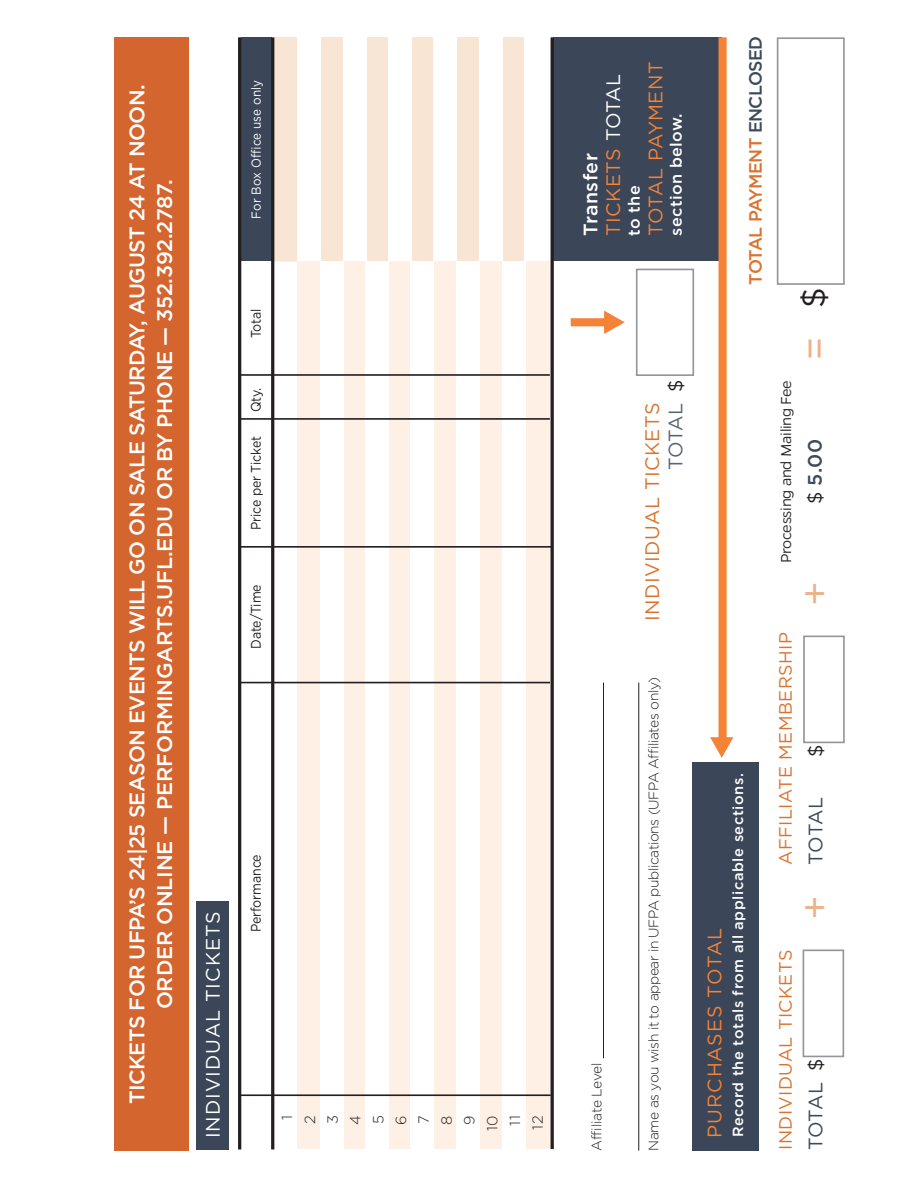
<style>
.page{position:relative;width:918px;height:1188px;background:#fff}
.page>*{position:absolute;margin:0;border:0;box-sizing:border-box;transform-origin:0 0}
.t1{font:39px "Gotham HTF";color:#ecb289}
.t2{font:500 21.15px/27.6px "Gotham HTF";letter-spacing:-.03em;color:#fff;text-align:center}
.t3{font:500 19.5px/22.8px "Gotham HTF";letter-spacing:.025em;color:#fff}
.t4{font:19.5px "Gotham HTF";letter-spacing:.05em;color:#fff}
.t5{font:19.5px "Gotham HTF";letter-spacing:.025em;color:#d97430}
.t6{font:19.5px "Gotham HTF";letter-spacing:.05em;color:#f48237}
.t7{font:19.5px "Gotham HTF";color:#f48237}
.t8{font:19.5px "Gotham HTF";letter-spacing:-.025em;color:#3f495a}
.t9{font:19.5px "Gotham HTF";letter-spacing:-.025em;color:#5b6374}
.t10{font:500 19.5px "Gotham HTF";color:#3f495a}
.t11{font:19.5px "Gotham HTF";color:#231f20}
.t12{font:17.85px "Gotham HTF";letter-spacing:.025em;color:#d97430}
.t13{font:500 17.85px "Gotham HTF";letter-spacing:-.03em;color:#d97430}
.t14{font:300 16.35px "Gentona";letter-spacing:-.02em;color:#231f20}
.t15{font:500 16.35px "Gotham HTF";letter-spacing:.025em;color:#fff}
.t16{font:500 14.7px "Gotham HTF";letter-spacing:.04em;color:#fff}
.t17{font:300 14.7px/22.8px "Gotham HTF";color:#231f20;text-align:right}
.t18{font:300 13.8px "Gotham HTF";letter-spacing:-.03em;color:#231f20}
.t19{font:13.8px "Gotham HTF";letter-spacing:-.01em;color:#231f20;scale:.9 1}
.t20{font:13.05px "Gotham HTF";letter-spacing:.01em;color:#fff;scale:.9 1}
.s1{font-weight:400;color:#f48237}
.s2{font-weight:400}
.s3{color:#231f20}
.s4{color:#3f495a}
.s5{font-size:32.55px;color:#231f20}
.s6{font-weight:400;color:#231f20}
</style>
<div class="page">
<div style="left:554px;top:37px;width:168px;height:224px;background:#3b4658"></div>
<div style="left:272px;top:261px;width:279px;height:888px;background:#fef0e5"></div>
<div style="left:274px;top:262px;width:23px;height:912px;background:#fff"></div>
<div style="left:320px;top:261px;width:24px;height:913px;background:#fff"></div>
<div style="left:366px;top:261px;width:23px;height:913px;background:#fff"></div>
<div style="left:411px;top:261px;width:23px;height:913px;background:#fff"></div>
<div style="left:456px;top:261px;width:23px;height:913px;background:#fff"></div>
<div style="left:502px;top:261px;width:23px;height:913px;background:#fff"></div>
<div style="left:273px;top:37px;width:275px;height:224px;background:#f9e5d4"></div>
<div style="left:241px;top:37px;width:31px;height:224px;background:#3b4658"></div>
<hr style="left:239px;top:682px;width:311px;height:1px;background:#231f20">
<hr style="left:239px;top:546px;width:312px;height:2px;background:#231f20">
<hr style="left:238px;top:418px;width:312px;height:2px;background:#231f20">
<hr style="left:239px;top:374px;width:311px;height:2px;background:#231f20">
<hr style="left:241px;top:1094px;width:310px;height:2px;background:#231f20">
<hr style="left:271px;top:37px;width:3px;height:1112px;background:#231f20">
<hr style="left:238px;top:37px;width:3px;height:1112px;background:#231f20">
<div style="left:297px;top:37px;width:24px;height:224px;background:#fff"></div>
<div style="left:343px;top:37px;width:24px;height:224px;background:#fff"></div>
<div style="left:388px;top:37px;width:24px;height:224px;background:#fff"></div>
<div style="left:433px;top:37px;width:24px;height:224px;background:#fff"></div>
<div style="left:479px;top:37px;width:24px;height:224px;background:#fff"></div>
<div style="left:524px;top:37px;width:24px;height:224px;background:#fff"></div>
<div style="left:636px;top:269px;width:58px;height:107px;border:2px solid #939598"></div>
<div style="left:693px;top:763px;width:66px;height:388px;background:#3b4658"></div>
<div style="left:777px;top:37px;width:68px;height:248px;border:2px solid #939598"></div>
<hr style="left:603px;top:683px;width:1px;height:375px;background:#231f20">
<hr style="left:551px;top:37px;width:3px;height:1112px;background:#231f20">
<div style="left:719px;top:37px;width:8px;height:705px;background:#f48237"></div>
<div style="left:114px;top:37px;width:75px;height:1114px;background:#d5652e"></div>
<div style="left:196px;top:901px;width:33px;height:249px;background:#3b4658"></div>
<svg style="left:710px;top:737px;width:23px;height:21px"></svg>
<div style="left:803px;top:950px;width:41px;height:107px;border:2px solid #939598"></div>
<div style="left:803px;top:636px;width:42px;height:107px;border:2px solid #939598"></div>
<hr style="left:638px;top:683px;width:1px;height:468px;background:#231f20">
<svg style="left:604px;top:311px;width:21px;height:23px"></svg>
<div style="left:571px;top:318px;width:39px;height:8px;background:#f48237"></div>
<p class="t2" style="left:123px;top:1104px;width:1021px;rotate:-90deg">TICKETS FOR UFPA’S 24|25 SEASON EVENTS WILL GO ON SALE SATURDAY, AUGUST 24 AT NOON.<br>ORDER ONLINE — PERFORMINGARTS.UFL.EDU OR BY PHONE — 352.392.2787.</p>
<p class="t20" style="left:249px;top:219px;width:155px;rotate:-90deg">For Box Office use only</p>
<p class="t19" style="left:248px;top:338px;width:34px;rotate:-90deg">Total</p>
<p class="t19" style="left:248px;top:412px;width:29px;rotate:-90deg">Qty.</p>
<p class="t19" style="left:248px;top:530px;width:106px;rotate:-90deg">Price per Ticket</p>
<p class="t19" style="left:248px;top:649px;width:73px;rotate:-90deg">Date/Time</p>
<p class="t4" style="left:202px;top:1138px;width:228px;rotate:-90deg">INDIVIDUAL TICKETS</p>
<p class="t19" style="left:248px;top:932px;width:88px;rotate:-90deg">Performance</p>
<p class="t17" style="left:275px;top:1131px;width:18px;rotate:-90deg">1<br>2<br>3<br>4<br>5<br>6<br>7<br>8<br>9<br>10<br>11<br>12</p>
<p class="t3" style="left:579px;top:236px;width:164px;rotate:-90deg">Transfer<br><span class="s1">TICKETS</span> <span class="s2">TOTAL</span></p>
<p class="t15" style="left:625px;top:236px;width:52px;rotate:-90deg">to the</p>
<p class="t7" style="left:645px;top:236px;width:176px;rotate:-90deg">TOTAL PAYMENT</p>
<p class="t15" style="left:667px;top:236px;width:124px;rotate:-90deg">section below.</p>
<p class="t18" style="left:589px;top:1151px;width:90px;rotate:-90deg">Affiliate Level</p>
<p class="t5" style="left:641px;top:621px;width:220px;rotate:-90deg">INDIVIDUAL TICKETS</p>
<p class="t9" style="left:665px;top:470px;width:93px;rotate:-90deg">TOTAL <span class="s3">$</span></p>
<p class="t18" style="left:646px;top:1151px;width:475px;rotate:-90deg">Name as you wish it to appear in UFPA publications (UFPA Affiliates only)</p>
<p class="t13" style="left:745px;top:285px;width:250px;rotate:-90deg">TOTAL PAYMENT <span class="s4">ENCLOSED</span></p>
<p class="t6" style="left:704px;top:1138px;width:211px;rotate:-90deg">PURCHASES TOTAL</p>
<p class="t16" style="left:730px;top:1137px;width:366px;rotate:-90deg">Record the totals from all applicable sections.</p>
<p class="t1" style="left:793px;top:361px;width:75px;rotate:-90deg">= <span class="s5">$</span></p>
<p class="t14" style="left:777px;top:563px;width:184px;rotate:-90deg">Processing and Mailing Fee</p>
<p class="t10" style="left:804px;top:504px;width:67px;rotate:-90deg"><span class="s6">$</span> 5.00</p>
<p class="t1" style="left:793px;top:606px;width:26px;rotate:-90deg">+</p>
<p class="t12" style="left:775px;top:865px;width:234px;rotate:-90deg">AFFILIATE MEMBERSHIP</p>
<p class="t11" style="left:805px;top:757px;width:14px;rotate:-90deg">$</p>
<p class="t8" style="left:805px;top:865px;width:69px;rotate:-90deg">TOTAL</p>
<p class="t1" style="left:793px;top:920px;width:26px;rotate:-90deg">+</p>
<p class="t12" style="left:775px;top:1150px;width:202px;rotate:-90deg">INDIVIDUAL TICKETS</p>
<p class="t8" style="left:805px;top:1150px;width:93px;rotate:-90deg">TOTAL <span class="s3">$</span></p>
</div>
